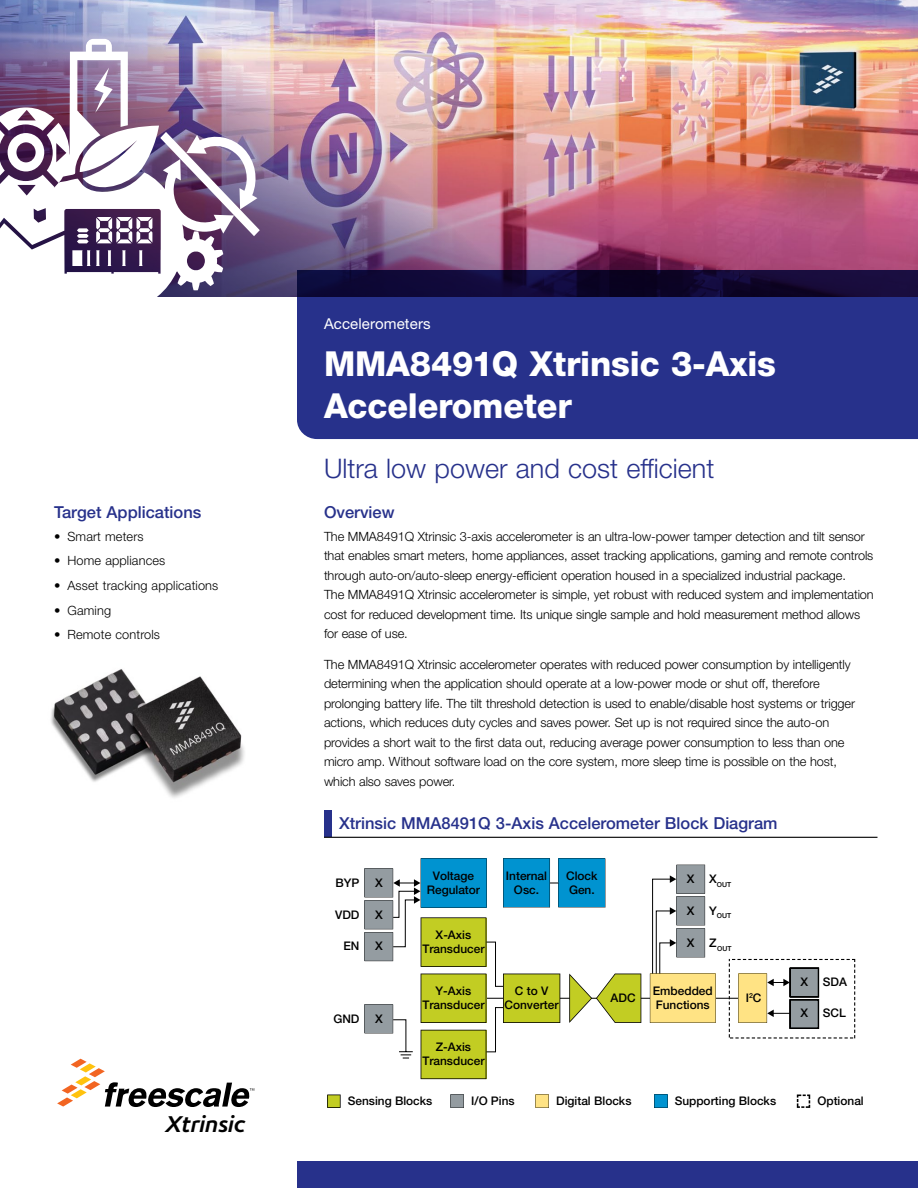
<style>
.page{position:relative;width:918px;height:1188px;background:#fff}
.page>*{position:absolute;margin:0;border:0;box-sizing:border-box;transform-origin:0 0}
.t1{font:800 34.5px/42px "Helvetica Neue LT Pro";letter-spacing:-.005em;color:#fff}
.t2{font:300 27px "Helvetica Neue LT Pro";color:#27318b}
.t3{font:italic 700 23.1px "Corisande";color:#000}
.t4{font:500 16.5px "Helvetica Neue LT Pro";color:#27318b}
.t5{font:15px "Helvetica Neue LT Pro";letter-spacing:.01em;color:#fff}
.t6{font:300 12.75px/19.5px "Helvetica Neue LT Pro";letter-spacing:-.01em;color:#000}
.t7{font:300 12.75px "Helvetica Neue LT Pro";letter-spacing:.01em;color:#000}
.t8{font:500 11.85px/14.2px "Helvetica Neue LT Pro";color:#000;text-align:center}
.t9{font:500 6.9px "Helvetica Neue LT Pro";color:#000}
</style>
<div class="page">
<img style="left:0;top:0;width:918px;height:296px">
<hr style="left:486px;top:998px;width:252px;height:1px;background:#000">
<svg style="left:650px;top:865px;width:66px;height:158px"></svg>
<svg style="left:729px;top:959px;width:126px;height:80px"></svg>
<svg style="left:365px;top:858px;width:276px;height:221px"></svg>
<svg style="left:327px;top:1095px;width:14px;height:13px"></svg>
<svg style="left:451px;top:1095px;width:13px;height:13px"></svg>
<svg style="left:536px;top:1095px;width:13px;height:13px"></svg>
<svg style="left:654px;top:1095px;width:13px;height:13px"></svg>
<svg style="left:797px;top:1095px;width:13px;height:13px"></svg>
<svg style="left:297px;top:270px;width:621px;height:169px;background:#232a7d"></svg>
<div style="left:297px;top:1161px;width:621px;height:27px;background:#27318b"></div>
<svg style="left:57px;top:1059px;width:197px;height:48px"></svg>
<div style="left:324px;top:810px;width:7px;height:27px;background:#27318b"></div>
<hr style="left:324px;top:837px;width:554px;height:1px;background:#000">
<img style="left:0;top:39px;width:260px;height:258px">
<img style="left:51px;top:669px;width:194px;height:129px">
<p class="t4" style="left:54px;top:502px;width:149px">Target Applications</p>
<p class="t7" style="left:54px;top:529px;width:91px">• Smart meters</p>
<p class="t7" style="left:54px;top:553px;width:113px">• Home appliances</p>
<p class="t7" style="left:54px;top:578px;width:166px">• Asset tracking applications</p>
<p class="t6" style="left:54px;top:600px;width:59px">• Gaming</p>
<p class="t7" style="left:54px;top:627px;width:108px">• Remote controls</p>
<h3 class="t3" style="left:166px;top:1112px;width:81px">Xtrinsic</h3>
<p class="t5" style="left:324px;top:315px;width:108px">Accelerometers</p>
<h1 class="t1" style="left:324px;top:342px;width:454px">MMA8491Q Xtrinsic 3-Axis<br>Accelerometer</h1>
<h2 class="t2" style="left:324px;top:452px;width:392px">Ultra low power and cost efficient</h2>
<p class="t4" style="left:324px;top:502px;width:72px">Overview</p>
<p class="t6" style="left:324px;top:526px;width:551px">The MMA8491Q Xtrinsic 3-axis accelerometer is an ultra-low-power tamper detection and tilt sensor that enables smart meters, home appliances, asset tracking applications, gaming and remote controls through auto-on/auto-sleep energy-efficient operation housed in a specialized industrial package.<br>The MMA8491Q Xtrinsic accelerometer is simple, yet robust with reduced system and implementation cost for reduced development time. Its unique single sample and hold measurement method allows for ease of use.</p>
<p class="t6" style="left:324px;top:654px;width:533px">The MMA8491Q Xtrinsic accelerometer operates with reduced power consumption by intelligently determining when the application should operate at a low-power mode or shut off, therefore prolonging battery life. The tilt threshold detection is used to enable/disable host systems or trigger actions, which reduces duty cycles and saves power. Set up is not required since the auto-on provides a short wait to the first data out, reducing average power consumption to less than one micro amp. Without software load on the core system, more sleep time is possible on the host, which also saves power.</p>
<p class="t4" style="left:339px;top:813px;width:440px">Xtrinsic MMA8491Q 3-Axis Accelerometer Block Diagram</p>
<p class="t8" style="left:336px;top:875px;width:25px">BYP</p>
<p class="t8" style="left:375px;top:875px;width:9px">X</p>
<p class="t8" style="left:427px;top:868px;width:55px">Voltage<br>Regulator</p>
<p class="t8" style="left:506px;top:868px;width:43px">Internal<br>Osc.</p>
<p class="t8" style="left:335px;top:907px;width:26px">VDD</p>
<p class="t8" style="left:375px;top:907px;width:9px">X</p>
<p class="t8" style="left:343px;top:939px;width:18px">EN</p>
<p class="t8" style="left:375px;top:939px;width:9px">X</p>
<p class="t8" style="left:422px;top:927px;width:64px">X-Axis<br>Transducer</p>
<p class="t8" style="left:566px;top:868px;width:33px;text-align:left">Clock<br>Gen.</p>
<p class="t8" style="left:687px;top:872px;width:9px">X</p>
<p class="t8" style="left:687px;top:903px;width:9px">X</p>
<p class="t8" style="left:687px;top:935px;width:9px">X</p>
<p class="t9" style="left:709px;top:880px;width:24px"><sup>X</sup>OUT</p>
<p class="t9" style="left:709px;top:912px;width:24px"><sup>Y</sup>OUT</p>
<p class="t9" style="left:709px;top:944px;width:24px"><sup>Z</sup>OUT</p>
<p class="t8" style="left:333px;top:1011px;width:28px">GND</p>
<p class="t8" style="left:375px;top:1011px;width:9px">X</p>
<p class="t8" style="left:422px;top:983px;width:64px">Y-Axis<br>Transducer</p>
<p class="t8" style="left:422px;top:1040px;width:64px">Z-Axis<br>Transducer</p>
<p class="t8" style="left:505px;top:983px;width:56px">C to V<br>Converter</p>
<p class="t8" style="left:611px;top:991px;width:27px">ADC</p>
<p class="t8" style="left:653px;top:983px;width:61px;text-align:left">Embedded<br>Functions</p>
<p class="t8" style="left:746px;top:991px;width:17px">I<sup>2</sup>C</p>
<p class="t8" style="left:800px;top:975px;width:9px">X</p>
<p class="t8" style="left:800px;top:1006px;width:9px">X</p>
<p class="t8" style="left:823px;top:975px;width:26px">SDA</p>
<p class="t8" style="left:823px;top:1006px;width:25px">SCL</p>
<p class="t8" style="left:348px;top:1094px;width:86px">Sensing Blocks</p>
<p class="t8" style="left:471px;top:1094px;width:45px">I/O Pins</p>
<p class="t8" style="left:556px;top:1094px;width:77px">Digital Blocks</p>
<p class="t8" style="left:675px;top:1094px;width:103px">Supporting Blocks</p>
<p class="t8" style="left:817px;top:1094px;width:48px">Optional</p>
</div>
